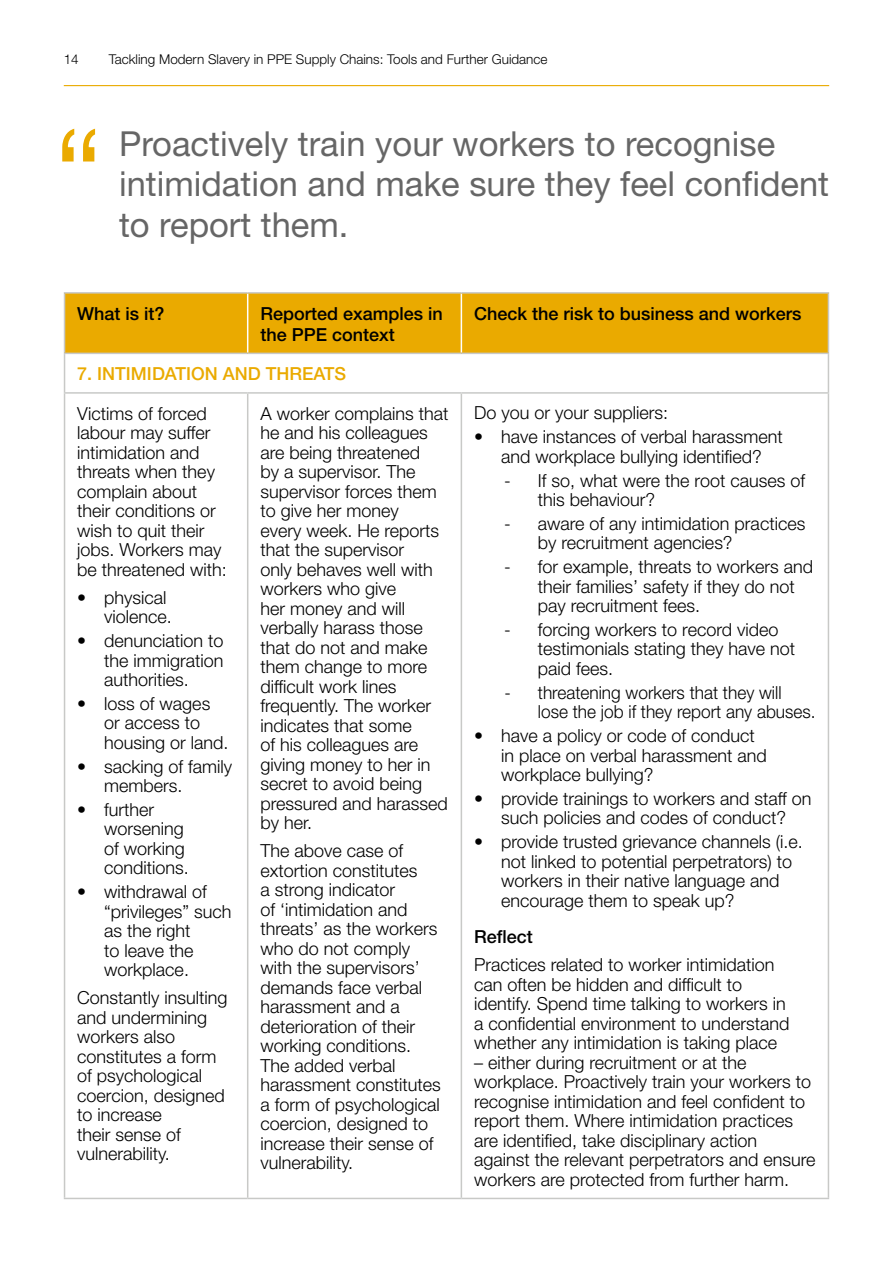
<style>
.page{position:relative;width:893px;height:1263px;background:#fff}
.page>*{position:absolute;margin:0;border:0;box-sizing:border-box;transform-origin:0 0}
.t1{font:34.5px/40.5px "Helvetica Neue";color:#666}
.t2{font:300 18px/19.5px "Helvetica Neue";color:#000}
.t3{font:500 18px/21px "Helvetica Neue";color:#000}
.t4{font:300 18px/19.5px "Helvetica Neue";color:#000;scale:.96 1}
.t5{font:500 18px "Helvetica Neue";color:#eaaa00}
.t6{font:300 13.5px "Helvetica Neue";color:#000}
.s1{font-weight:500}
</style>
<div class="page">
<hr style="left:64px;top:85px;width:765px;height:1px;background:#eaaa00">
<div style="left:65px;top:293px;width:183px;height:60px;background:#eaaa00"></div>
<div style="left:248px;top:293px;width:213px;height:60px;background:#eaaa00"></div>
<div style="left:461px;top:293px;width:367px;height:60px;background:#eaaa00"></div>
<hr style="left:828px;top:354px;width:1px;height:38px;background:#c8c9c7">
<hr style="left:64px;top:354px;width:1px;height:38px;background:#c8c9c7">
<hr style="left:64px;top:392px;width:184px;height:2px;background:#c8c9c7">
<hr style="left:64px;top:394px;width:1px;height:804px;background:#c8c9c7">
<hr style="left:248px;top:392px;width:213px;height:2px;background:#c8c9c7">
<hr style="left:247px;top:394px;width:1px;height:804px;background:#c8c9c7">
<hr style="left:461px;top:392px;width:368px;height:2px;background:#c8c9c7">
<hr style="left:461px;top:394px;width:1px;height:804px;background:#c8c9c7">
<hr style="left:828px;top:394px;width:1px;height:804px;background:#c8c9c7">
<hr style="left:64px;top:1198px;width:184px;height:1px;background:#c8c9c7">
<hr style="left:248px;top:1198px;width:213px;height:1px;background:#c8c9c7">
<hr style="left:461px;top:1198px;width:368px;height:1px;background:#c8c9c7">
<hr style="left:247px;top:294px;width:1px;height:59px;background:#fff">
<hr style="left:461px;top:294px;width:1px;height:59px;background:#fff">
<hr style="left:64px;top:292px;width:184px;height:2px;background:#c8c9c7">
<hr style="left:64px;top:294px;width:1px;height:59px;background:#c8c9c7">
<hr style="left:248px;top:292px;width:213px;height:2px;background:#c8c9c7">
<hr style="left:461px;top:292px;width:368px;height:2px;background:#c8c9c7">
<hr style="left:828px;top:294px;width:1px;height:59px;background:#c8c9c7">
<hr style="left:64px;top:353px;width:184px;height:1px;background:#c8c9c7">
<hr style="left:248px;top:353px;width:213px;height:1px;background:#c8c9c7">
<hr style="left:461px;top:353px;width:368px;height:1px;background:#c8c9c7">
<svg style="left:83px;top:129px;width:12px;height:32px"></svg>
<svg style="left:62px;top:129px;width:12px;height:32px"></svg>
<p class="t6" style="left:64px;top:51px;width:17px">14</p>
<p class="t6" style="left:109px;top:51px;width:440px">Tackling Modern Slavery in PPE Supply Chains: Tools and Further Guidance</p>
<p class="t1" style="left:119px;top:123px;width:712px">Proactively train your workers to recognise intimidation and make sure they feel confident to report them.</p>
<p class="t3" style="left:77px;top:302px;width:89px">What is it?</p>
<p class="t3" style="left:260px;top:302px;width:184px">Reported examples in the PPE context</p>
<p class="t3" style="left:474px;top:302px;width:329px">Check the risk to business and workers</p>
<p class="t5" style="left:77px;top:363px;width:270px">7. INTIMIDATION AND THREATS</p>
<p class="t2" style="left:77px;top:403px;width:151px">Victims of forced labour may suffer intimidation and threats when they complain about their conditions or wish to quit their jobs. Workers may be threatened with:</p>
<p class="t2" style="left:77px;top:587px;width:96px;text-align:right">• physical violence.</p>
<p class="t2" style="left:104px;top:630px;width:121px;text-align:justify;text-indent:-27px">• denunciation to the immigration authorities.</p>
<p class="t2" style="left:104px;top:693px;width:126px;text-indent:-27px">• loss of wages or access to housing or land.</p>
<p class="t2" style="left:104px;top:756px;width:130px;text-indent:-27px">• sacking of family members.</p>
<p class="t2" style="left:104px;top:799px;width:86px;text-indent:-27px">• further worsening of working conditions.</p>
<p class="t2" style="left:104px;top:881px;width:129px;text-indent:-27px">• withdrawal of “privileges” such as the right<br>to leave the workplace.</p>
<p class="t2" style="left:77px;top:987px;width:152px">Constantly insulting and undermining workers also constitutes a form of psychological coercion, designed to increase<br>their sense of vulnerability.</p>
<p class="t2" style="left:474px;top:403px;width:196px">Do you or your suppliers:</p>
<p class="t2" style="left:474px;top:427px;width:310px;text-align:center">• have instances of verbal harassment and workplace bullying identified?</p>
<p class="t2" style="left:538px;top:470px;width:269px;text-indent:-34px">- If so, what were the root causes of this behaviour?</p>
<p class="t2" style="left:538px;top:513px;width:269px;text-indent:-34px">- aware of any intimidation practices by recruitment agencies?</p>
<p class="t2" style="left:538px;top:556px;width:277px;text-indent:-34px">- for example, threats to workers and their families’ safety if they do not pay recruitment fees.</p>
<p class="t2" style="left:538px;top:619px;width:259px;text-indent:-34px">- forcing workers to record video testimonials stating they have not paid fees.</p>
<p class="t4" style="left:538px;top:682px;width:291px;text-indent:-33px">- threatening workers that they will lose the job if they report any abuses.</p>
<p class="t2" style="left:501px;top:726px;width:267px;text-indent:-27px">• have a policy or code of conduct in place on verbal harassment and workplace bullying?</p>
<p class="t2" style="left:474px;top:788px;width:339px;text-align:center">• provide trainings to workers and staff on such policies and codes of conduct?</p>
<p class="t2" style="left:501px;top:832px;width:303px;text-indent:-27px">• provide trusted grievance channels (i.e. not linked to potential perpetrators) to workers in their native language and encourage them to speak up?</p>
<p class="t2" style="left:474px;top:922px;width:302px;line-height:28px"><span class="s1">Reflect<br></span>Practices related to worker intimidation</p>
<p class="t2" style="left:474px;top:974px;width:317px">can often be hidden and difficult to identify. Spend time talking to workers in a confidential environment to understand whether any intimidation is taking place</p>
<p class="t2" style="left:474px;top:1052px;width:343px">– either during recruitment or at the workplace. Proactively train your workers to recognise intimidation and feel confident to report them. Where intimidation practices are identified, take disciplinary action against the relevant perpetrators and ensure workers are protected from further harm.</p>
<p class="t2" style="left:260px;top:403px;width:190px">A worker complains that he and his colleagues are being threatened<br>by a supervisor. The supervisor forces them to give her money<br>every week. He reports that the supervisor<br>only behaves well with workers who give<br>her money and will verbally harass those that do not and make them change to more difficult work lines frequently. The worker indicates that some<br>of his colleagues are giving money to her in secret to avoid being pressured and harassed by her.</p>
<p class="t2" style="left:260px;top:840px;width:182px">The above case of extortion constitutes<br>a strong indicator<br>of ‘intimidation and threats’ as the workers who do not comply with the supervisors’ demands face verbal harassment and a deterioration of their working conditions.<br>The added verbal harassment constitutes a form of psychological coercion, designed to increase their sense of vulnerability.</p>
</div>
